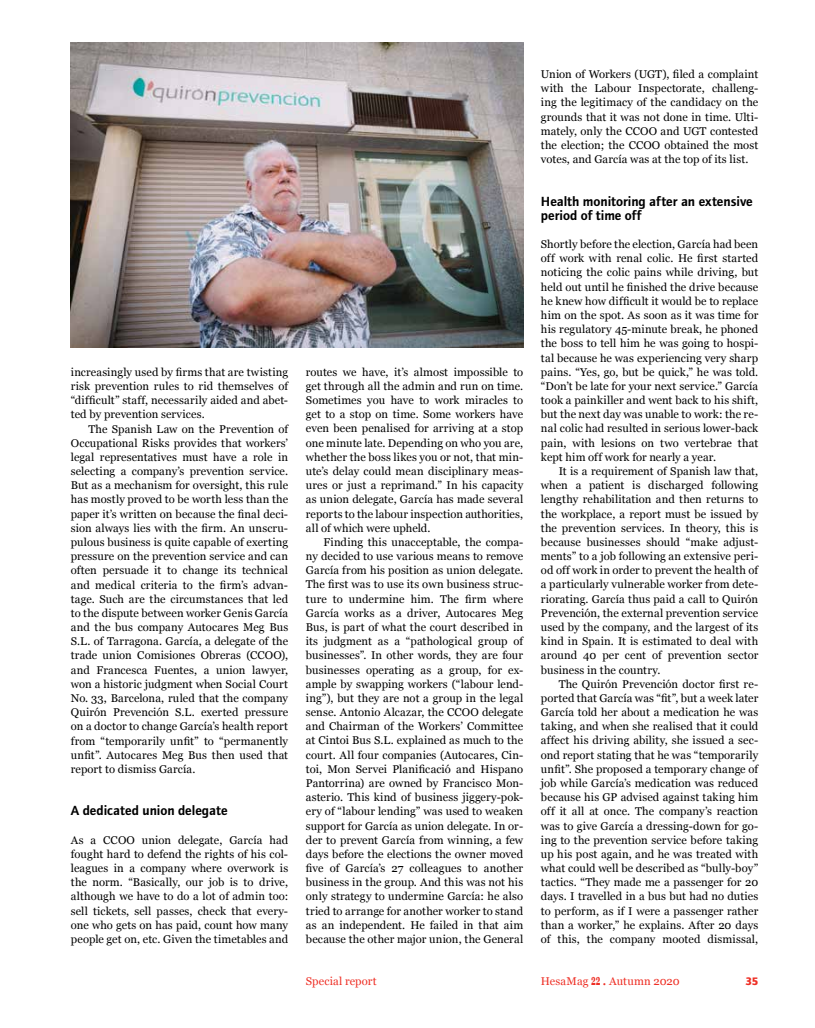
<style>
.page{position:relative;width:815px;height:1028px;background:#fff}
.page>*{position:absolute;margin:0;border:0;box-sizing:border-box;transform-origin:0 0}
.t1{font:13.75px/14.1px "etui Foundry Journal Demi";color:#000}
.t2{font:11.25px/14.1px "Georgia";letter-spacing:.01em;color:#000;text-align:justify}
.t3{font:11.25px "Georgia";letter-spacing:.01em;color:#ee2e24}
.t4{font:11.25px "etui Foundry Journal bold";color:#ee2e24}
.s1{font-weight:700;font-size:14.88px}
.s2{font-size:15px}
</style>
<div class="page">
<img style="left:71px;top:43px;width:452px;height:304px">
<p class="t2" style="left:71px;top:365px;width:219px">increasingly used by firms that are twisting risk prevention rules to rid themselves of “difficult” staff, necessarily aided and abet&shy;ted by prevention services.</p>
<p class="t2" style="left:71px;top:421px;width:219px;text-indent:18px">The Spanish Law on the Prevention of Occupational Risks provides that workers’ legal representatives must have a role in selecting a company’s prevention service.<br>But as a mechanism for oversight, this rule has mostly proved to be worth less than the paper it’s written on because the final deci&shy;sion always lies with the firm. An unscru&shy;pulous business is quite capable of exerting pressure on the prevention service and can often persuade it to change its technical and medical criteria to the firm’s advan&shy;tage. Such are the circumstances that led to the dispute between worker Genis García and the bus company Autocares Meg Bus S.L. of Tarragona. García, a delegate of the trade union Comisiones Obreras (CCOO), and Francesca Fuentes, a union lawyer, won a historic judgment when Social Court No. 33, Barcelona, ruled that the company Quirón Prevención S.L. exerted pressure on a doctor to change García’s health report from “temporarily unfit” to “permanently unfit”. Autocares Meg Bus then used that report to dismiss García.</p>
<p class="t1" style="left:71px;top:803px;width:158px">A dedicated union delegate</p>
<p class="t2" style="left:71px;top:832px;width:219px">As a CCOO union delegate, García had fought hard to defend the rights of his col&shy;leagues in a company where overwork is the norm. “Basically, our job is to drive, although we have to do a lot of admin too: sell tickets, sell passes, check that every&shy;one who gets on has paid, count how many people get on, etc. Given the timetables and</p>
<p class="t2" style="left:541px;top:67px;width:219px">Union of Workers (UGT), filed a complaint with the Labour Inspectorate, challeng&shy;ing the legitimacy of the candidacy on the grounds that it was not done in time. Ulti&shy;mately, only the CCOO and UGT contested the election; the CCOO obtained the most votes, and García was at the top of its list.</p>
<p class="t1" style="left:541px;top:194px;width:213px">Health monitoring after an extensive period of time off</p>
<p class="t2" style="left:541px;top:237px;width:219px">Shortly before the election, García had been off work with renal colic. He first started noticing the colic pains while driving, but held out until he finished the drive because he knew how difficult it would be to replace him on the spot. As soon as it was time for his regulatory 45-minute break, he phoned the boss to tell him he was going to hospi&shy;tal because he was experiencing very sharp pains. “Yes, go, but be quick,” he was told. “Don’t be late for your next service.” García took a painkiller and went back to his shift, but the next day was unable to work: the re&shy;nal colic had resulted in serious lower-back pain, with lesions on two vertebrae that kept him off work for nearly a year.</p>
<p class="t2" style="left:541px;top:464px;width:219px;text-indent:18px">It is a requirement of Spanish law that, when a patient is discharged following lengthy rehabilitation and then returns to the workplace, a report must be issued by the prevention services. In theory, this is because businesses should “make adjust&shy;ments” to a job following an extensive peri&shy;od off work in order to prevent the health of a particularly vulnerable worker from dete&shy;riorating. García thus paid a call to Quirón Prevención, the external prevention service used by the company, and the largest of its kind in Spain. It is estimated to deal with around 40 per cent of prevention sector business in the country.</p>
<p class="t2" style="left:541px;top:676px;width:219px;text-indent:18px">The Quirón Prevención doctor first re&shy;ported that García was “fit”, but a week later García told her about a medication he was taking, and when she realised that it could affect his driving ability, she issued a sec&shy;ond report stating that he was “temporarily unfit”. She proposed a temporary change of job while García’s medication was reduced because his GP advised against taking him off it all at once. The company’s reaction was to give García a dressing-down for go&shy;ing to the prevention service before taking up his post again, and he was treated with what could well be described as “bully-boy” tactics. “They made me a passenger for 20 days. I travelled in a bus but had no duties to perform, as if I were a passenger rather than a worker,” he explains. After 20 days of this, the company mooted dismissal,</p>
<p class="t2" style="left:306px;top:365px;width:219px">routes we have, it’s almost impossible to get through all the admin and run on time.<br>Sometimes you have to work miracles to get to a stop on time. Some workers have even been penalised for arriving at a stop one minute late. Depending on who you are, whether the boss likes you or not, that min&shy;ute’s delay could mean disciplinary meas&shy;ures or just a reprimand.” In his capacity as union delegate, García has made several reports to the labour inspection authorities, all of which were upheld.</p>
<p class="t2" style="left:306px;top:535px;width:219px;text-indent:18px">Finding this unacceptable, the compa&shy;ny decided to use various means to remove García from his position as union delegate.<br>The first was to use its own business struc&shy;ture to undermine him. The firm where García works as a driver, Autocares Meg Bus, is part of what the court described in its judgment as a “pathological group of businesses”. In other words, they are four businesses operating as a group, for ex&shy;ample by swapping workers (“labour lend&shy;ing”), but they are not a group in the legal sense. Antonio Alcazar, the CCOO delegate and Chairman of the Workers’ Committee at Cintoi Bus S.L. explained as much to the court. All four companies (Autocares, Cin&shy;toi, Mon Servei Planificació and Hispano Pantorrina) are owned by Francisco Mon&shy;asterio. This kind of business jiggery-pok&shy;ery of “labour lending” was used to weaken support for García as union delegate. In or&shy;der to prevent García from winning, a few days before the elections the owner moved five of García’s 27 colleagues to another business in the group. And this was not his only strategy to undermine García: he also tried to arrange for another worker to stand as an independent. He failed in that aim because the other major union, the General</p>
<p class="t3" style="left:306px;top:975px;width:72px">Special report</p>
<p class="t3" style="left:541px;top:975px;width:140px">HesaMag <span class="s1">22</span> <span class="s2">.</span> Autumn 2020</p>
<p class="t4" style="left:745px;top:975px;width:14px">35</p>
</div>
